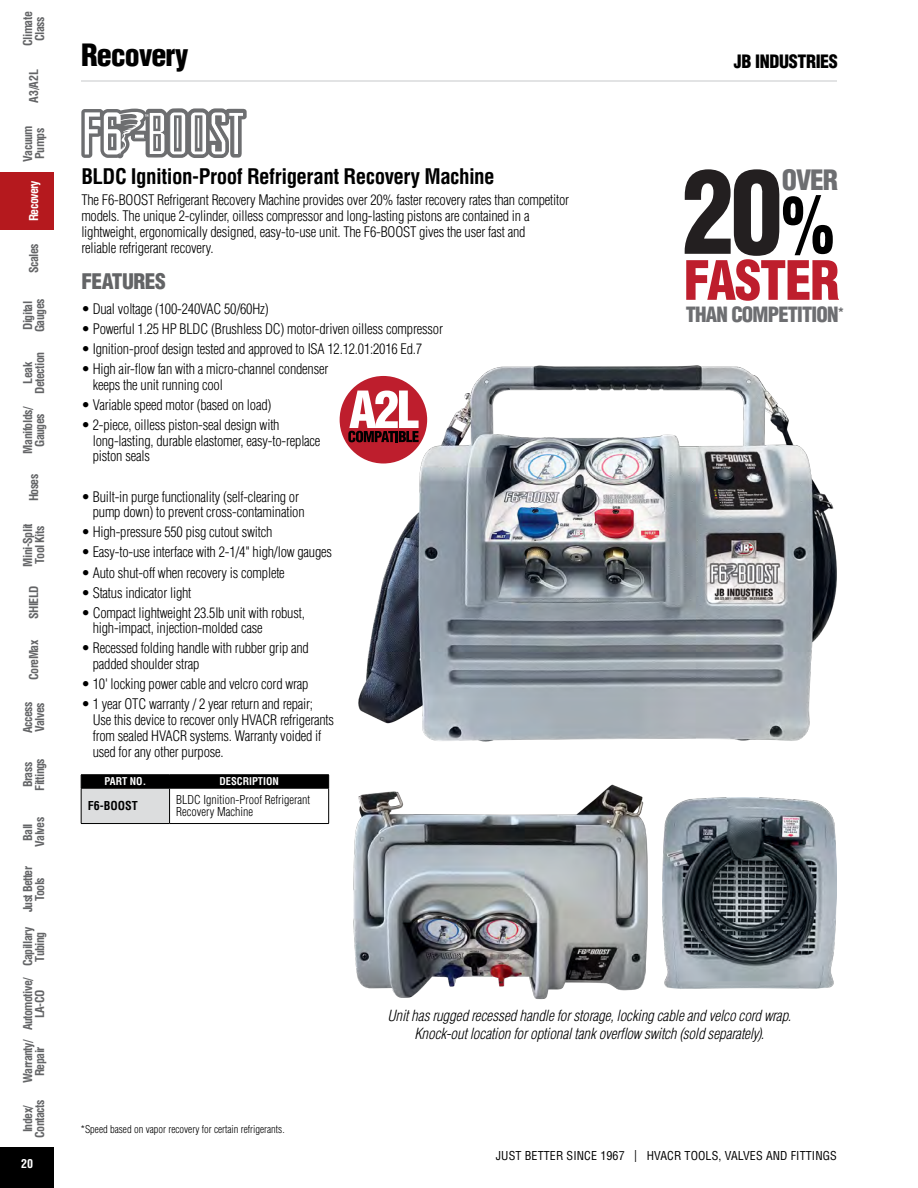
<style>
.page{position:relative;width:918px;height:1188px;background:#fff}
.page>*{position:absolute;margin:0;border:0;box-sizing:border-box;transform-origin:0 0}
.t1{font:900 condensed 112.65px "Helvetica LT Std";color:#231f20;scale:.91 1}
.t2{font:900 condensed 30px "Helvetica LT Std";letter-spacing:-.03em;color:#000}
.t3{font:900 condensed 27.45px "Helvetica LT Std";color:#6d6e71}
.t4{font:700 condensed 21px "Helvetica LT Std";letter-spacing:-.025em;color:#000}
.t5{font:900 condensed 21px "Helvetica LT Std";letter-spacing:-.025em;color:#636466}
.t6{font:900 condensed 20.55px "Helvetica LT Std";letter-spacing:-.04em;color:#6d6e71}
.t7{font:900 condensed 18px "Helvetica LT Std";letter-spacing:-.02em;color:#000}
.t8{font:italic 300 condensed 15px/18px "Helvetica LT Std";letter-spacing:-.01em;color:#000;text-align:center}
.t9{font:300 condensed 14.25px/15.8px "Helvetica LT Std";letter-spacing:-.015em;color:#000}
.t10{font:700 condensed 12px/12px "Helvetica LT Std";letter-spacing:-.05em;color:#636466;text-align:center}
.t11{font:condensed 12px "Helvetica LT Std";letter-spacing:.01em;color:#000}
.t12{font:300 condensed 12px/12px "Helvetica LT Std";color:#000}
.t13{font:700 condensed 12px "Helvetica LT Std";letter-spacing:-.05em;color:#fff}
.t14{font:700 condensed 12px "Helvetica LT Std";color:#000}
.t15{font:300 condensed 10.5px "Helvetica LT Std";color:#000}
.t16{font:700 condensed 10.5px "Helvetica LT Std";color:#fff}
.s1{font-size:78.3px;color:#000}
</style>
<div class="page">
<div style="left:0;top:1148px;width:54px;height:40px;background:#000"></div>
<hr style="left:81px;top:81px;width:756px;height:1px;background:#c7c8ca">
<svg style="left:81px;top:108px;width:166px;height:50px"></svg>
<svg style="left:686px;top:259px;width:152px;height:25px"></svg>
<img style="left:329px;top:284px;width:510px;height:540px">
<div style="left:81px;top:788px;width:89px;height:36px;background:#dcddde"></div>
<hr style="left:170px;top:788px;width:159px;height:1px;background:#000">
<hr style="left:170px;top:823px;width:159px;height:1px;background:#000">
<hr style="left:81px;top:774px;width:89px;height:1px;background:#000">
<hr style="left:170px;top:774px;width:159px;height:1px;background:#000">
<div style="left:81px;top:775px;width:248px;height:13px;background:#000"></div>
<hr style="left:328px;top:788px;width:1px;height:35px;background:#000">
<hr style="left:81px;top:788px;width:89px;height:1px;background:#000">
<hr style="left:81px;top:788px;width:1px;height:35px;background:#000">
<hr style="left:169px;top:788px;width:1px;height:35px;background:#000">
<hr style="left:81px;top:823px;width:89px;height:1px;background:#000">
<img style="left:341px;top:734px;width:325px;height:266px">
<img style="left:663px;top:797px;width:173px;height:193px">
<div style="left:0;top:172px;width:54px;height:58px;background:#b5191e"></div>
<div style="left:340px;top:376px;width:87px;height:88px;background:#be1e2d;border-radius:50%"></div>
<svg style="left:348px;top:391px;width:71px;height:51px"></svg>
<p class="t10" style="left:22px;top:46px;width:36px;rotate:-90deg">Climate<br>Class</p>
<p class="t10" style="left:28px;top:103px;width:35px;rotate:-90deg">A3/A2L</p>
<p class="t10" style="left:22px;top:162px;width:38px;text-align:left;rotate:-90deg">Vacuum<br>Pumps</p>
<p class="t13" style="left:26px;top:221px;width:43px;rotate:-90deg">Recovery</p>
<p class="t10" style="left:28px;top:273px;width:31px;rotate:-90deg">Scales</p>
<p class="t10" style="left:22px;top:332px;width:35px;text-align:left;rotate:-90deg">Digital<br>Gauges</p>
<p class="t10" style="left:22px;top:394px;width:43px;rotate:-90deg">Leak<br>Detection</p>
<p class="t10" style="left:22px;top:454px;width:49px;rotate:-90deg">Manifolds/<br>Gauges</p>
<p class="t10" style="left:28px;top:501px;width:29px;rotate:-90deg">Hoses</p>
<p class="t10" style="left:22px;top:567px;width:45px;text-align:left;rotate:-90deg">Mini-Split<br>Tool Kits</p>
<p class="t10" style="left:28px;top:619px;width:35px;rotate:-90deg">SHIELD</p>
<p class="t10" style="left:28px;top:680px;width:41px;rotate:-90deg">CoreMax</p>
<p class="t10" style="left:22px;top:733px;width:32px;text-align:left;rotate:-90deg">Access<br>Valves</p>
<p class="t10" style="left:22px;top:791px;width:34px;rotate:-90deg">Brass<br>Fittings</p>
<p class="t10" style="left:22px;top:847px;width:31px;rotate:-90deg">Ball<br>Valves</p>
<p class="t10" style="left:22px;top:912px;width:48px;rotate:-90deg">Just Better<br>Tools</p>
<p class="t10" style="left:22px;top:966px;width:41px;rotate:-90deg">Capillary<br>Tubing</p>
<p class="t10" style="left:22px;top:1030px;width:55px;rotate:-90deg">Automotive/<br>LA-CO</p>
<p class="t10" style="left:22px;top:1083px;width:45px;rotate:-90deg">Warranty/<br>Repair</p>
<p class="t10" style="left:22px;top:1138px;width:39px;rotate:-90deg">Index/<br>Contacts</p>
<p class="t13" style="left:21px;top:1156px;width:13px">20</p>
<h2 class="t2" style="left:81px;top:36px;width:109px">Recovery</h2>
<h3 class="t4" style="left:81px;top:163px;width:415px">BLDC Ignition-Proof Refrigerant Recovery Machine</h3>
<p class="t9" style="left:81px;top:192px;width:489px">The F6-BOOST Refrigerant Recovery Machine provides over 20% faster recovery rates than competitor models. The unique 2-cylinder, oilless compressor and long-lasting pistons are contained in a lightweight, ergonomically designed, easy-to-use unit. The F6-BOOST gives the user fast and<br>reliable refrigerant recovery.</p>
<h3 class="t5" style="left:81px;top:268px;width:86px">FEATURES</h3>
<p class="t9" style="left:81px;top:301px;width:189px">• Dual voltage (100-240VAC 50/60Hz)</p>
<p class="t9" style="left:81px;top:321px;width:363px">• Powerful 1.25 HP BLDC (Brushless DC) motor-driven oilless compressor</p>
<p class="t9" style="left:81px;top:341px;width:342px">• Ignition-proof design tested and approved to ISA 12.12.01:2016 Ed.7</p>
<p class="t9" style="left:93px;top:361px;width:237px;text-indent:-11px">• High air-flow fan with a micro-channel condenser keeps the unit running cool</p>
<p class="t9" style="left:81px;top:397px;width:192px">• Variable speed motor (based on load)</p>
<p class="t9" style="left:93px;top:417px;width:229px;text-indent:-11px">• 2-piece, oilless piston-seal design with long-lasting, durable elastomer, easy-to-replace piston seals</p>
<p class="t9" style="left:93px;top:488px;width:214px;text-indent:-11px">• Built-in purge functionality (self-clearing or pump down) to prevent cross-contamination</p>
<p class="t9" style="left:81px;top:524px;width:193px">• High-pressure 550 pisg cutout switch</p>
<p class="t9" style="left:81px;top:544px;width:252px">• Easy-to-use interface with 2-1/4" high/low gauges</p>
<p class="t9" style="left:81px;top:564px;width:205px">• Auto shut-off when recovery is complete</p>
<p class="t9" style="left:81px;top:585px;width:112px">• Status indicator light</p>
<p class="t9" style="left:93px;top:605px;width:214px;text-indent:-11px">• Compact lightweight 23.5lb unit with robust, high-impact, injection-molded case</p>
<p class="t9" style="left:93px;top:640px;width:218px;text-indent:-11px">• Recessed folding handle with rubber grip and padded shoulder strap</p>
<p class="t9" style="left:81px;top:676px;width:229px">• 10' locking power cable and velcro cord wrap</p>
<p class="t9" style="left:93px;top:696px;width:243px;text-indent:-11px">• 1 year OTC warranty / 2 year return and repair; Use this device to recover only HVACR refrigerants from sealed HVACR systems. Warranty voided if used for any other purpose.</p>
<p class="t16" style="left:105px;top:775px;width:43px">PART NO.</p>
<p class="t16" style="left:219px;top:775px;width:61px">DESCRIPTION</p>
<p class="t14" style="left:88px;top:798px;width:52px">F6-BOOST</p>
<p class="t12" style="left:176px;top:794px;width:135px">BLDC Ignition-Proof Refrigerant<br>Recovery Machine</p>
<p class="t7" style="left:734px;top:50px;width:106px">JB INDUSTRIES</p>
<h1 class="t1" style="left:682px;top:141px;width:168px">20<span class="s1">%</span></h1>
<h3 class="t3" style="left:782px;top:163px;width:58px">OVER</h3>
<h3 class="t6" style="left:686px;top:301px;width:160px">THAN COMPETITION<sup>*</sup></h3>
<p class="t15" style="left:81px;top:1123px;width:204px">*Speed based on vapor recovery for certain refrigerants.</p>
<p class="t8" style="left:387px;top:1006px;width:405px">Unit has rugged recessed handle for storage, locking cable and velco cord wrap.<br>Knock-out location for optional tank overflow switch (sold separately).</p>
<p class="t11" style="left:496px;top:1148px;width:343px">JUST BETTER SINCE 1967 | HVACR TOOLS, VALVES AND FITTINGS</p>
</div>
